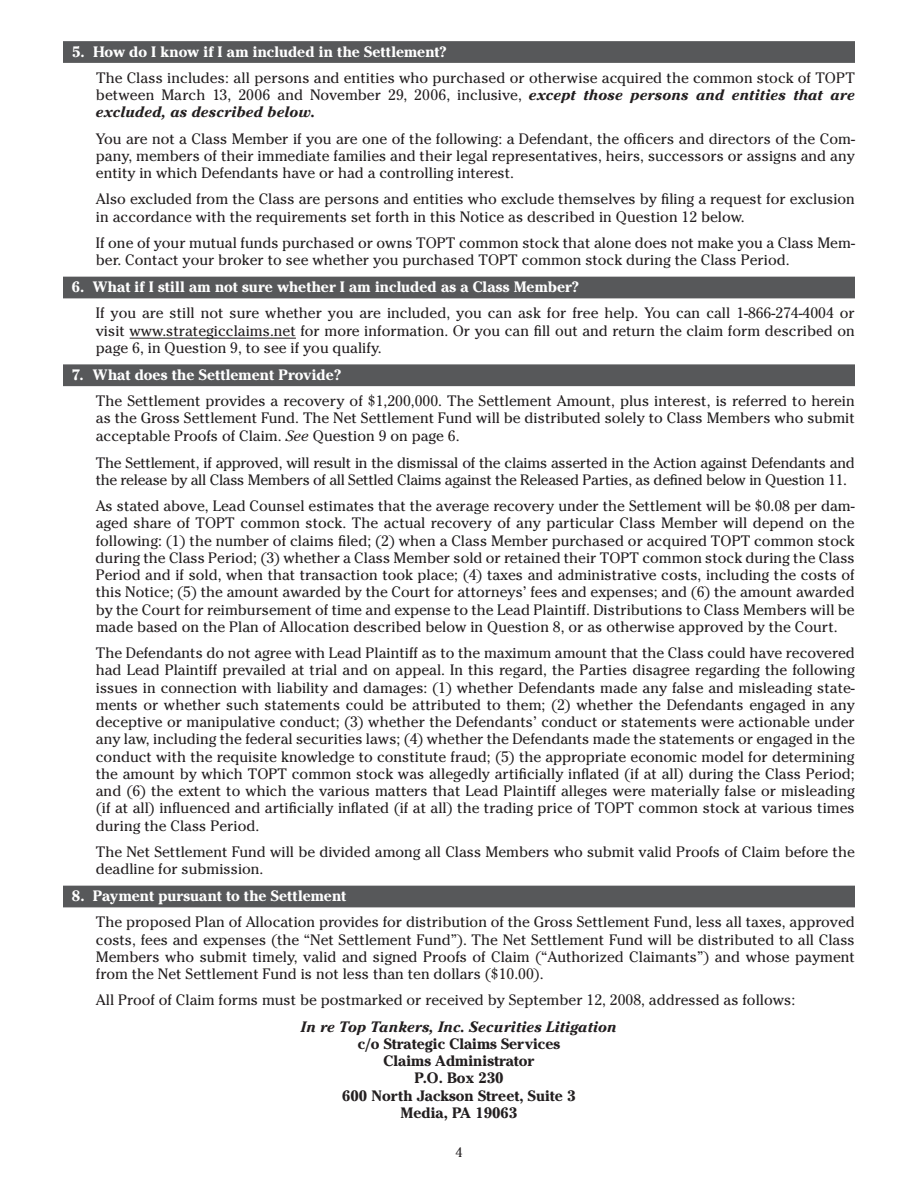
<style>
.page{position:relative;width:918px;height:1188px;background:#fff}
.page>*{position:absolute;margin:0;border:0;box-sizing:border-box;transform-origin:0 0}
.t1{font:15px/17.2px "Cheltenham";color:#231f20;text-align:justify}
.t2{font:15px/17.2px "Cheltenham";letter-spacing:-.02em;color:#231f20}
.t3{font:700 15px "Cheltenham";color:#fff}
.t4{font:700 15px/17.2px "Cheltenham";color:#231f20;text-align:center}
.t5{font:italic 700 15px "Cheltenham";color:#231f20}
.t6{font:13.5px "Cheltenham";color:#231f20}
.s1{font-weight:700;font-style:italic}
.s2{font-style:italic}
</style>
<div class="page">
<div style="left:63px;top:41px;width:792px;height:22px;background:#57585a"></div>
<div style="left:63px;top:277px;width:792px;height:21px;background:#57585a"></div>
<hr style="left:130px;top:338px;width:166px;height:1px;background:#231f20">
<div style="left:63px;top:364px;width:792px;height:22px;background:#57585a"></div>
<div style="left:63px;top:886px;width:792px;height:21px;background:#57585a"></div>
<p class="t3" style="left:72px;top:42px;width:377px">5. How do I know if I am included in the Settlement?</p>
<p class="t1" style="left:96px;top:69px;width:760px">The Class includes: all persons and entities who purchased or otherwise acquired the common stock of TOPT between March 13, 2006 and November 29, 2006, inclusive, <span class="s1">except those persons and entities that are excluded, as described below.</span></p>
<p class="t1" style="left:96px;top:130px;width:761px">You are not a Class Member if you are one of the following: a Defendant, the officers and directors of the Com&shy;pany, members of their immediate families and their legal representatives, heirs, successors or assigns and any entity in which Defendants have or had a controlling interest.</p>
<p class="t1" style="left:96px;top:191px;width:761px">Also excluded from the Class are persons and entities who exclude themselves by filing a request for exclusion in accordance with the requirements set forth in this Notice as described in Question 12 below.</p>
<p class="t1" style="left:96px;top:234px;width:761px">If one of your mutual funds purchased or owns TOPT common stock that alone does not make you a Class Mem&shy;ber. Contact your broker to see whether you purchased TOPT common stock during the Class Period.</p>
<p class="t3" style="left:72px;top:278px;width:509px">6. What if I still am not sure whether I am included as a Class Member?</p>
<p class="t1" style="left:96px;top:305px;width:761px">If you are still not sure whether you are included, you can ask for free help. You can call 1-866-274-4004 or visit www.strategicclaims.net for more information. Or you can fill out and return the claim form described on page 6, in Question 9, to see if you qualify.</p>
<p class="t3" style="left:72px;top:366px;width:271px">7. What does the Settlement Provide?</p>
<p class="t1" style="left:96px;top:392px;width:761px;line-height:17.7px">The Settlement provides a recovery of $1,200,000. The Settlement Amount, plus interest, is referred to herein as the Gross Settlement Fund. The Net Settlement Fund will be distributed solely to Class Members who submit acceptable Proofs of Claim. <span class="s2">See</span> Question 9 on page 6.</p>
<p class="t2" style="left:96px;top:454px;width:760px">The Settlement, if approved, will result in the dismissal of the claims asserted in the Action against Defendants and the release by all Class Members of all Settled Claims against the Released Parties, as defined below in Question 11.</p>
<p class="t1" style="left:96px;top:497px;width:761px">As stated above, Lead Counsel estimates that the average recovery under the Settlement will be $0.08 per dam&shy;aged share of TOPT common stock. The actual recovery of any particular Class Member will depend on the following: (1) the number of claims filed; (2) when a Class Member purchased or acquired TOPT common stock during the Class Period; (3) whether a Class Member sold or retained their TOPT common stock during the Class Period and if sold, when that transaction took place; (4) taxes and administrative costs, including the costs of this Notice; (5) the amount awarded by the Court for attorneys’ fees and expenses; and (6) the amount awarded by the Court for reimbursement of time and expense to the Lead Plaintiff. Distributions to Class Members will be made based on the Plan of Allocation described below in Question 8, or as otherwise approved by the Court.</p>
<p class="t1" style="left:96px;top:644px;width:761px">The Defendants do not agree with Lead Plaintiff as to the maximum amount that the Class could have recovered had Lead Plaintiff prevailed at trial and on appeal. In this regard, the Parties disagree regarding the following issues in connection with liability and damages: (1) whether Defendants made any false and misleading state&shy;ments or whether such statements could be attributed to them; (2) whether the Defendants engaged in any deceptive or manipulative conduct; (3) whether the Defendants’ conduct or statements were actionable under any law, including the federal securities laws; (4) whether the Defendants made the statements or engaged in the conduct with the requisite knowledge to constitute fraud; (5) the appropriate economic model for determining the amount by which TOPT common stock was allegedly artificially inflated (if at all) during the Class Period; and (6) the extent to which the various matters that Lead Plaintiff alleges were materially false or misleading (if at all) influenced and artificially inflated (if at all) the trading price of TOPT common stock at various times during the Class Period.</p>
<p class="t1" style="left:96px;top:843px;width:761px">The Net Settlement Fund will be divided among all Class Members who submit valid Proofs of Claim before the deadline for submission.</p>
<p class="t3" style="left:72px;top:887px;width:276px">8. Payment pursuant to the Settlement</p>
<p class="t1" style="left:96px;top:914px;width:761px">The proposed Plan of Allocation provides for distribution of the Gross Settlement Fund, less all taxes, approved costs, fees and expenses (the “Net Settlement Fund”). The Net Settlement Fund will be distributed to all Class Members who submit timely, valid and signed Proofs of Claim (“Authorized Claimants”) and whose payment from the Net Settlement Fund is not less than ten dollars ($10.00).</p>
<p class="t1" style="left:96px;top:992px;width:701px">All Proof of Claim forms must be postmarked or received by September 12, 2008, addressed as follows:</p>
<p class="t5" style="left:301px;top:1018px;width:317px">In re Top Tankers, Inc. Securities Litigation</p>
<p class="t4" style="left:342px;top:1035px;width:235px">c/o Strategic Claims Services<br>Claims Administrator<br>P.O. Box 230<br>600 North Jackson Street, Suite 3<br>Media, PA 19063</p>
<p class="t6" style="left:455px;top:1144px;width:9px">4</p>
</div>
